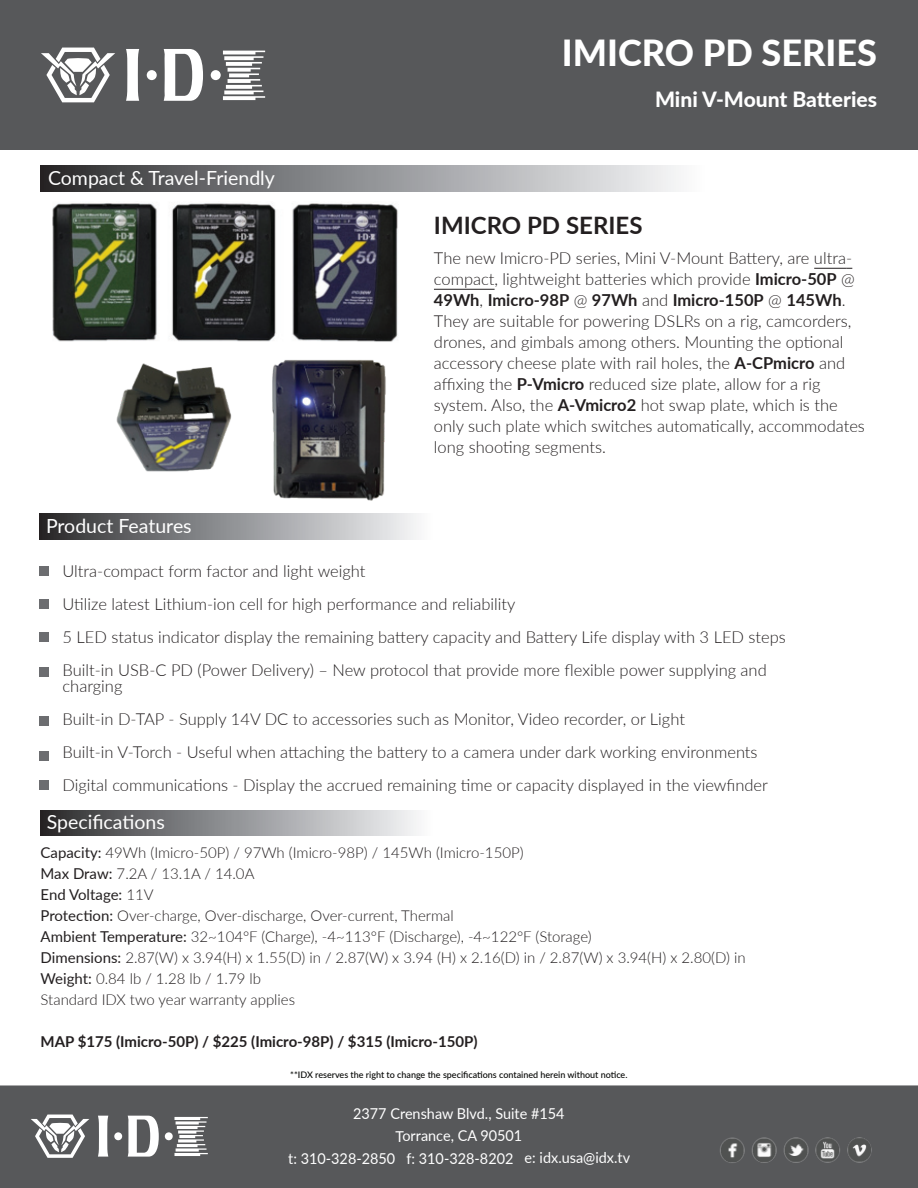
<style>
.page{position:relative;width:918px;height:1188px;background:#fff}
.page>*{position:absolute;margin:0;border:0;box-sizing:border-box;transform-origin:0 0}
.t1{font:800 36px "Lato";color:#fff}
.t2{font:700 24px "Lato";color:#231f20}
.t3{font:800 21px "Lato";color:#fff}
.t4{font:19.5px "Lato";color:#fff}
.t5{font:300 16.5px/21px "Lato";color:#231f20}
.t6{font:16.5px "Lato";letter-spacing:-.005em;color:#fff}
.t7{font:300 15px/21px "Lato";color:#231f20}
.t8{font:15px/22.4px "Lato";letter-spacing:-.005em;color:#fff;text-align:center;scale:.96 1}
.t9{font:700 15px "Lato";color:#231f20}
.t10{font:500 9px "Lato";color:#040503}
.s1{font-weight:700}
.s2{font-weight:400}
</style>
<div class="page">
<div style="left:0;top:0;width:918px;height:150px;background:#57585a"></div>
<div style="left:41px;top:166px;width:666px;height:25px;background:linear-gradient(to right,#2c2d2f,#fcfdff)"></div>
<svg style="left:41px;top:48px;width:74px;height:54px"></svg>
<svg style="left:126px;top:49px;width:13px;height:52px"></svg>
<div style="left:147px;top:70px;width:10px;height:10px;background:#fff;border-radius:50%"></div>
<div style="left:211px;top:70px;width:10px;height:10px;background:#fff;border-radius:50%"></div>
<svg style="left:164px;top:49px;width:39px;height:52px"></svg>
<svg style="left:223px;top:51px;width:42px;height:49px"></svg>
<div style="left:0;top:1085px;width:918px;height:103px;background:#57585a"></div>
<img style="left:720px;top:1137px;width:152px;height:26px">
<svg style="left:31px;top:1115px;width:58px;height:43px"></svg>
<svg style="left:98px;top:1116px;width:10px;height:41px"></svg>
<div style="left:114px;top:1132px;width:8px;height:8px;background:#fff;border-radius:50%"></div>
<div style="left:165px;top:1132px;width:8px;height:8px;background:#fff;border-radius:50%"></div>
<svg style="left:128px;top:1116px;width:31px;height:41px"></svg>
<svg style="left:174px;top:1117px;width:34px;height:39px"></svg>
<div style="left:40px;top:513px;width:394px;height:26px;background:linear-gradient(to right,#2c2d2f,#fbfdff)"></div>
<hr style="left:814px;top:268px;width:32px;height:1px;background:#231f20">
<hr style="left:434px;top:289px;width:61px;height:1px;background:#231f20">
<div style="left:39px;top:566px;width:9px;height:9px;background:#6c6d70"></div>
<div style="left:39px;top:599px;width:9px;height:10px;background:#6c6d70"></div>
<div style="left:39px;top:717px;width:9px;height:9px;background:#6c6d70"></div>
<div style="left:39px;top:632px;width:9px;height:10px;background:#6c6d70"></div>
<div style="left:39px;top:667px;width:9px;height:9px;background:#6c6d70"></div>
<div style="left:39px;top:751px;width:9px;height:9px;background:#6c6d70"></div>
<div style="left:39px;top:780px;width:9px;height:9px;background:#6c6d70"></div>
<div style="left:41px;top:810px;width:393px;height:26px;background:linear-gradient(to right,#2d2d2f,#fcfdff)"></div>
<img style="left:52px;top:203px;width:346px;height:298px">
<p class="t4" style="left:48px;top:164px;width:228px">Compact &amp; Travel-Friendly</p>
<p class="t4" style="left:46px;top:512px;width:147px">Product Features</p>
<h1 class="t1" style="left:562px;top:26px;width:317px">IMICRO PD SERIES</h1>
<p class="t3" style="left:655px;top:84px;width:224px">Mini V-Mount Batteries</p>
<h2 class="t2" style="left:434px;top:207px;width:210px">IMICRO PD SERIES</h2>
<p class="t5" style="left:434px;top:247px;width:433px">The new Imicro-PD series, Mini V-Mount Battery, are ultra&shy;compact, lightweight batteries which provide <span class="s1">Imicro-50P</span> @ <span class="s1">49Wh</span>, <span class="s1">Imicro-98P</span> @ <span class="s1">97Wh</span> and <span class="s1">Imicro-150P</span> @ <span class="s1">145Wh</span>.<br>They are suitable for powering DSLRs on a rig, camcorders, drones, and gimbals among others. Mounting the optional accessory cheese plate with rail holes, the <span class="s1">A-CPmicro</span> and affixing the <span class="s1">P-Vmicro</span> reduced size plate, allow for a rig system. Also, the <span class="s1">A-Vmicro2</span> hot swap plate, which is the only such plate which switches automatically, accommodates long shooting segments.</p>
<p class="t5" style="left:63px;top:554px;width:725px;line-height:33px">Ultra-compact form factor and light weight<br>Utilize latest Lithium-ion cell for high performance and reliability<br>5 LED status indicator display the remaining battery capacity and Battery Life display with 3 LED steps Built-in USB-C PD (Power Delivery) – New protocol that provide more flexible power supplying and</p>
<p class="t5" style="left:63px;top:669px;width:707px;line-height:33px">charging<br>Built-in D-TAP - Supply 14V DC to accessories such as Monitor, Video recorder, or Light<br>Built-in V-Torch - Useful when attaching the battery to a camera under dark working environments Digital communications - Display the accrued remaining time or capacity displayed in the viewfinder</p>
<p class="t4" style="left:47px;top:808px;width:119px">Specifications</p>
<p class="t7" style="left:41px;top:842px;width:706px"><span class="s2">Capacity:</span> 49Wh (Imicro-50P) / 97Wh (Imicro-98P) / 145Wh (Imicro-150P)<br><span class="s2">Max Draw:</span> 7.2A / 13.1A / 14.0A<br><span class="s2">End Voltage:</span> 11V<br><span class="s2">Protection:</span> Over-charge, Over-discharge, Over-current, Thermal<br><span class="s2">Ambient Temperature:</span> 32~104°F (Charge), -4~113°F (Discharge), -4~122°F (Storage)<br><span class="s2">Dimensions:</span> 2.87(W) x 3.94(H) x 1.55(D) in / 2.87(W) x 3.94 (H) x 2.16(D) in / 2.87(W) x 3.94(H) x 2.80(D) in <span class="s2">Weight:</span> 0.84 lb / 1.28 lb / 1.79 lb<br>Standard IDX two year warranty applies</p>
<p class="t9" style="left:41px;top:1030px;width:438px">MAP $175 (Imicro-50P) / $225 (Imicro-98P) / $315 (Imicro-150P)</p>
<p class="t10" style="left:290px;top:1068px;width:339px">**IDX reserves the right to change the specifications contained herein without notice.</p>
<p class="t8" style="left:288px;top:1102px;width:358px">2377 Crenshaw Blvd., Suite #154<br>Torrance, CA 90501<br>t: 310-328-2850 f: 310-328-8202 e: idx.usa@idx.tv</p>
<p class="t6" style="left:564px;top:1151px;width:132px">Sports Production</p>
</div>
